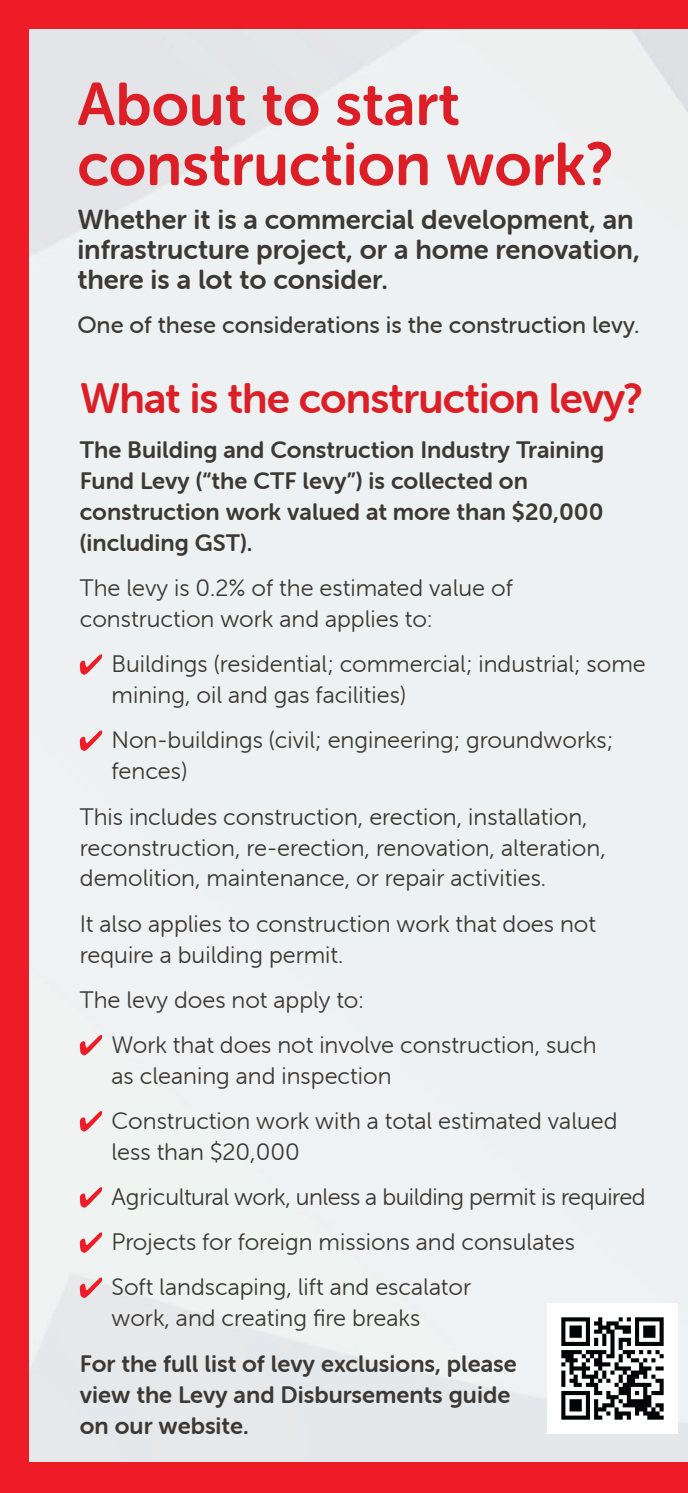
<style>
.page{position:relative;width:688px;height:1493px;background:#ee1c26}
.page>*{position:absolute;margin:0;border:0;box-sizing:border-box;transform-origin:0 0}
.Subhead{font:60px/60px "Museo Sans Rounded 700";color:#dc1f26}
.Subhead-2{font:42.5px "Museo Sans Rounded 700";letter-spacing:-.02em;color:#dc1f26}
.Subhead-3{font:27.5px/30px "Museo Sans Rounded 700";color:#3c3835}
.Subhead-4{font:23.75px/31px "Museo Sans Rounded 300";color:#3c3835}
.Subhead-5{font:23.75px/31px "Museo Sans Rounded 700";color:#3c3835}
.Subhead-6{font:23.75px "Museo Sans Rounded 300";letter-spacing:-.02em;color:#3c3835}
.Subhead-7{font:23.75px "Museo Sans Rounded 500";color:#3c3835}
</style>
<div class="page">
<img style="left:30px;top:30px;width:658px;height:1431px">
<svg style="left:80px;top:654px;width:22px;height:21px"></svg>
<svg style="left:80px;top:730px;width:22px;height:21px"></svg>
<svg style="left:80px;top:1035px;width:22px;height:20px"></svg>
<svg style="left:80px;top:1111px;width:22px;height:20px"></svg>
<svg style="left:80px;top:1187px;width:22px;height:20px"></svg>
<svg style="left:80px;top:1232px;width:22px;height:21px"></svg>
<svg style="left:80px;top:1277px;width:22px;height:21px"></svg>
<img style="left:548px;top:1303px;width:130px;height:130px">
<p class="Subhead" style="left:77px;top:75px;width:538px">About to start construction work?</p>
<p class="Subhead-3" style="left:77px;top:205px;width:564px">Whether it is a commercial development, an infrastructure project, or a home renovation, there is a lot to consider.</p>
<p class="Subhead-7" style="left:77px;top:312px;width:564px">One of these considerations is the construction levy.</p>
<p class="Subhead-2" style="left:80px;top:375px;width:565px">What is the construction levy?</p>
<p class="Subhead-5" style="left:80px;top:434px;width:526px">The Building and Construction Industry Training Fund Levy (“the CTF levy”) is collected on construction work valued at more than $20,000 (including GST).</p>
<p class="Subhead-4" style="left:80px;top:573px;width:434px">The levy is 0.2% of the estimated value of construction work and applies to:</p>
<p class="Subhead-4" style="left:112px;top:649px;width:536px">Buildings (residential; commercial; industrial; some mining, oil and gas facilities)</p>
<p class="Subhead-4" style="left:112px;top:725px;width:503px">Non-buildings (civil; engineering; groundworks; fences)</p>
<p class="Subhead-4" style="left:80px;top:801px;width:527px">This includes construction, erection, installation, reconstruction, re-erection, renovation, alteration, demolition, maintenance, or repair activities.</p>
<p class="Subhead-4" style="left:80px;top:908px;width:518px">It also applies to construction work that does not require a building permit.</p>
<p class="Subhead-4" style="left:80px;top:984px;width:285px">The levy does not apply to:</p>
<p class="Subhead-4" style="left:112px;top:1029px;width:487px">Work that does not involve construction, such as cleaning and inspection</p>
<p class="Subhead-4" style="left:112px;top:1105px;width:508px">Construction work with a total estimated valued less than $20,000</p>
<p class="Subhead-6" style="left:112px;top:1184px;width:535px">Agricultural work, unless a building permit is required</p>
<p class="Subhead-4" style="left:112px;top:1227px;width:465px">Projects for foreign missions and consulates</p>
<p class="Subhead-4" style="left:112px;top:1272px;width:361px">Soft landscaping, lift and escalator work, and creating fire breaks</p>
<p class="Subhead-5" style="left:80px;top:1348px;width:438px">For the full list of levy exclusions, please view the Levy and Disbursements guide on our website.</p>
</div>
